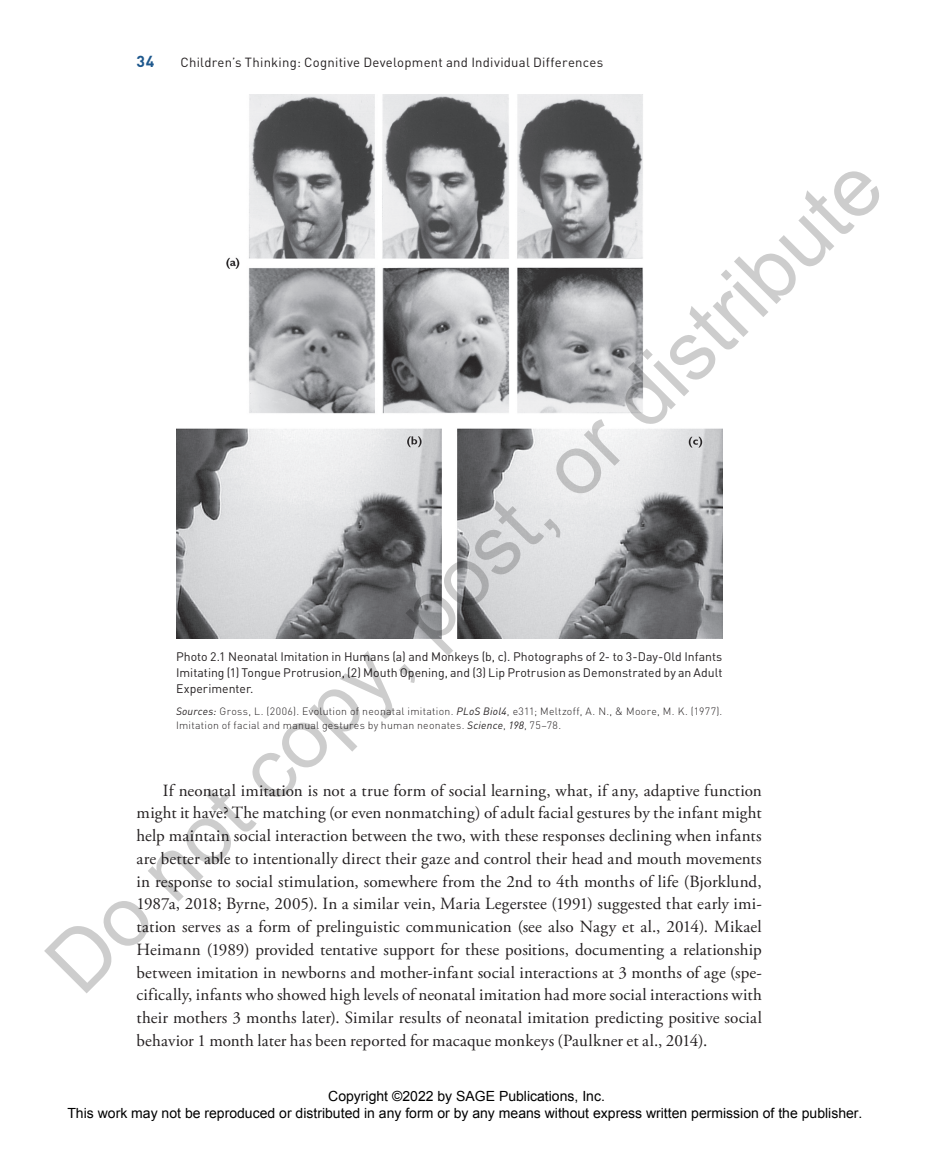
<style>
.page{position:relative;width:930px;height:1150px;background:#fff}
.page>*{position:absolute;margin:0;border:0;box-sizing:border-box;transform-origin:0 0}
.t1{font:84px "Arial";color:rgb(0 0 0/.2)}
.t2{font:17.15px/22.8px "Adobe Garamond Pro";letter-spacing:.01em;color:#231f20;text-align:justify}
.t3{font:700 15.75px "DIN Pro";color:#1e588d}
.t4{font:14px/16.8px "Arial";color:#000;text-align:center}
.t5{font:13.12px "DIN Pro";letter-spacing:.02em;color:#231f20}
.t6{font:12.25px/15.8px "DIN Pro";letter-spacing:.005em;color:#231f20;text-align:justify}
.t7{font:300 10.5px/14px "DIN Pro";letter-spacing:.03em;color:#231f20}
.s1{font-weight:400;font-style:italic}
</style>
<div class="page">
<img style="left:176px;top:95px;width:546px;height:543px">
<p class="t3" style="left:136px;top:49px;width:19px">34</p>
<p class="t5" style="left:180px;top:52px;width:424px">Children’s Thinking: Cognitive Development and Individual Differences</p>
<h1 class="t1" style="left:22px;top:938px;width:1141px;rotate:-45deg">Do not copy, post, or distribute</h1>
<p class="t6" style="left:176px;top:648px;width:548px">Photo 2.1 Neonatal Imitation in Humans (a) and Monkeys (b, c). Photographs of 2- to 3-Day-Old Infants Imitating (1) Tongue Protrusion, (2) Mouth Opening, and (3) Lip Protrusion as Demonstrated by an Adult Experimenter.</p>
<p class="t7" style="left:176px;top:703px;width:547px"><span class="s1">Sources:</span> Gross, L. (2006). Evolution of neonatal imitation. <span class="s1">PLoS Biol4</span>, e311; Meltzoff, A. N., &amp; Moore, M. K. (1977).<br>Imitation of facial and manual gestures by human neonates. <span class="s1">Science</span>, <span class="s1">198</span>, 75–78.</p>
<p class="t2" style="left:137px;top:779px;width:626px;text-indent:26px">If neonatal imitation is not a true form of social learning, what, if any, adaptive function might it have? The matching (or even nonmatching) of adult facial gestures by the infant might help maintain social interaction between the two, with these responses declining when infants are better able to intentionally direct their gaze and control their head and mouth movements in response to social stimulation, somewhere from the 2nd to 4th months of life (Bjorklund, 1987a, 2018; Byrne, 2005). In a similar vein, Maria Legerstee (1991) suggested that early imi&shy;tation serves as a form of prelinguistic communication (see also Nagy et al., 2014). Mikael Heimann (1989) provided tentative support for these positions, documenting a relationship between imitation in newborns and mother-infant social interactions at 3 months of age (spe&shy;cifically, infants who showed high levels of neonatal imitation had more social interactions with their mothers 3 months later). Similar results of neonatal imitation predicting positive social behavior 1 month later has been reported for macaque monkeys (Paulkner et al., 2014).</p>
<p class="t4" style="left:67px;top:1088px;width:796px">Copyright ©2022 by SAGE Publications, Inc.<br>This work may not be reproduced or distributed in any form or by any means without express written permission of the publisher.</p>
</div>
